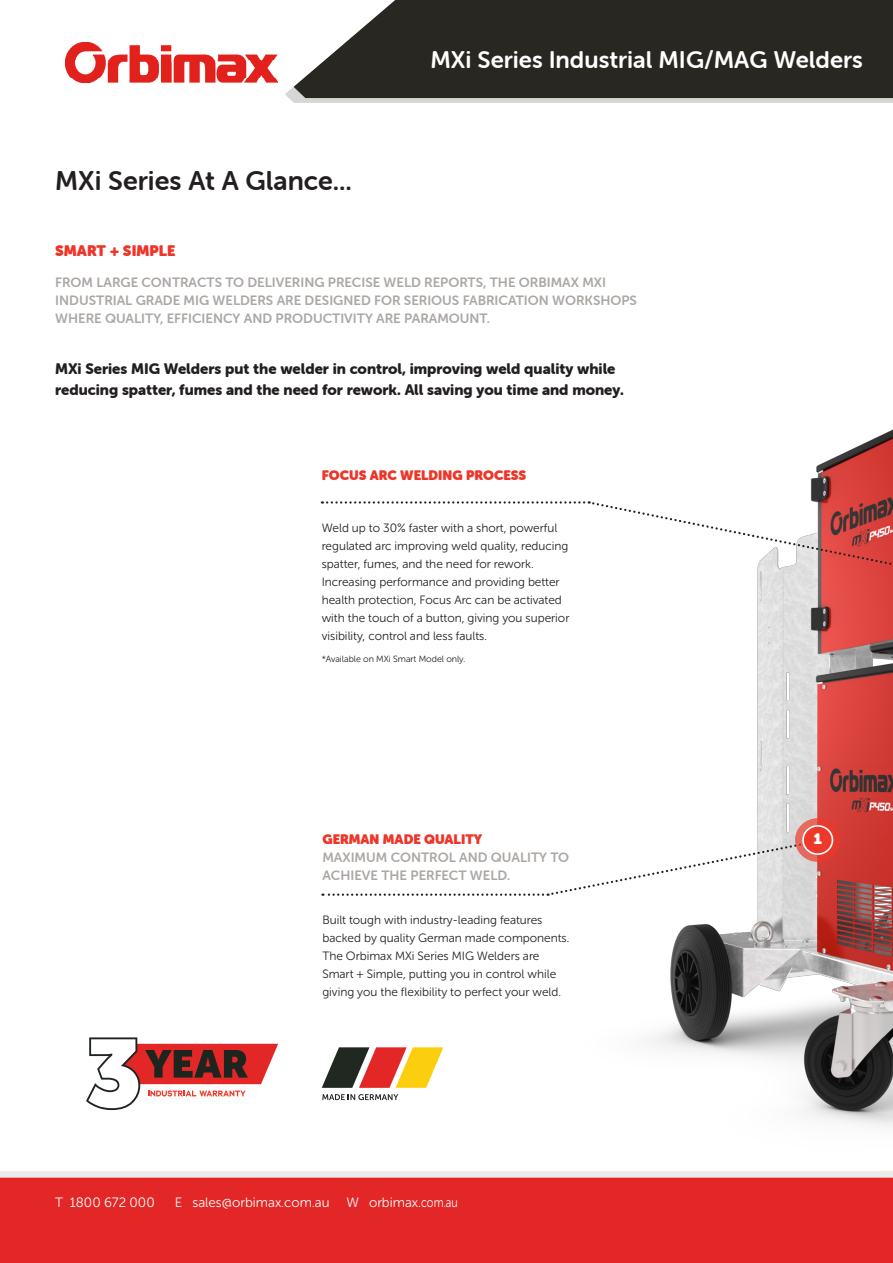
<style>
.page{position:relative;width:893px;height:1263px;background:#fff}
.page>*{position:absolute;margin:0;border:0;box-sizing:border-box;transform-origin:0 0}
.bodyTxt01_blk{font:27px "Museo Sans Rounded 700";color:#231f20}
.t1{font:24px "Museo Sans Rounded 700";color:#fff}
.Body_Intro{font:15px/21px "Museo Sans Rounded 900";color:#231f20}
.t2{font:15px "Museo Sans Rounded";color:#ee3529}
.t3{font:14.85px "Museo Sans Rounded";color:#fff}
.t4{font:13.5px/18px "Museo Sans Rounded 700";color:#aba7a4}
.t5{font:13.5px "Museo Sans Rounded 300";color:#fff}
.t6{font:13.5px "Museo Sans Rounded";color:#ee3529}
.bodyTxt01_blk-2{font:12px/18px "Museo Sans Rounded 300";color:#1e251f}
.Body{font:12px/18px "Museo Sans Rounded 300";color:#1e251f}
.bodyTxt01_blk-3{font:9px "Museo Sans Rounded 300";color:#1e251f}
.s1{font-family:"Museo Sans Rounded";color:#ee3529}
</style>
<div class="page">
<svg style="left:0;top:1171px;width:893px;height:7px;fill:#ebebea"></svg>
<div style="left:0;top:1178px;width:893px;height:85px;background:#e32626"></div>
<svg style="left:410px;top:98px;width:483px;height:5px;fill:#d6d6d5"></svg>
<div style="left:410px;top:0;width:483px;height:98px;background:#292722"></div>
<svg style="left:78px;top:0;width:332px;height:103px"></svg>
<img style="left:65px;top:43px;width:212px;height:39px">
<img style="left:129px;top:429px;width:764px;height:745px">
<svg style="left:322px;top:1047px;width:121px;height:41px"></svg>
<svg style="left:322px;top:1094px;width:76px;height:6px"></svg>
<svg style="left:86px;top:1037px;width:192px;height:73px"></svg>
<svg style="left:322px;top:500px;width:571px;height:89px"></svg>
<svg style="left:322px;top:839px;width:497px;height:58px"></svg>
<svg style="left:795px;top:818px;width:45px;height:44px"></svg>
<div style="left:803px;top:826px;width:29px;height:28px;background:#ee3829;border-radius:50%"></div>
<div style="left:802px;top:825px;width:31px;height:30px;border:2px solid #fff;border-radius:50%"></div>
<p class="bodyTxt01_blk" style="left:55px;top:166px;width:298px">MXi Series At A Glance...</p>
<p class="t1" style="left:430px;top:47px;width:434px">MXi Series Industrial MIG/MAG Welders</p>
<h3 class="t2" style="left:55px;top:242px;width:122px">SMART + SIMPLE</h3>
<h4 class="t4" style="left:55px;top:273px;width:583px">FROM LARGE CONTRACTS TO DELIVERING PRECISE WELD REPORTS, THE ORBIMAX MXI<br>INDUSTRIAL GRADE MIG WELDERS ARE DESIGNED FOR SERIOUS FABRICATION WORKSHOPS<br>WHERE QUALITY, EFFICIENCY AND PRODUCTIVITY ARE PARAMOUNT.</h4>
<p class="Body_Intro" style="left:55px;top:359px;width:570px">MXi Series MIG Welders put the welder in control, improving weld quality while reducing spatter, fumes and the need for rework. All saving you time and money.</p>
<h3 class="t6" style="left:322px;top:467px;width:206px">FOCUS ARC WELDING PROCESS</h3>
<p class="bodyTxt01_blk-2" style="left:322px;top:519px;width:249px">Weld up to 30% faster with a short, powerful regulated arc improving weld quality, reducing spatter, fumes, and the need for rework.<br>Increasing performance and providing better health protection, Focus Arc can be activated with the touch of a button, giving you superior visibility, control and less faults.</p>
<p class="bodyTxt01_blk-3" style="left:322px;top:654px;width:145px">*Available on MXi Smart Model only.</p>
<h3 class="t4" style="left:322px;top:830px;width:248px"><span class="s1">GERMAN MADE QUALITY<br></span>MAXIMUM CONTROL AND QUALITY TO<br>ACHIEVE THE PERFECT WELD.</h3>
<p class="Body" style="left:322px;top:911px;width:248px">Built tough with industry-leading features backed by quality German made components.<br>The Orbimax MXi Series MIG Welders are Smart + Simple, putting you in control while giving you the flexibility to perfect your weld.</p>
<p class="t5" style="left:55px;top:1195px;width:101px">T 1800 672 000</p>
<p class="t5" style="left:175px;top:1195px;width:284px">E sales@orbimax.com.au W orbimax.com.au</p>
<h3 class="t3" style="left:814px;top:830px;width:10px">1</h3>
</div>
